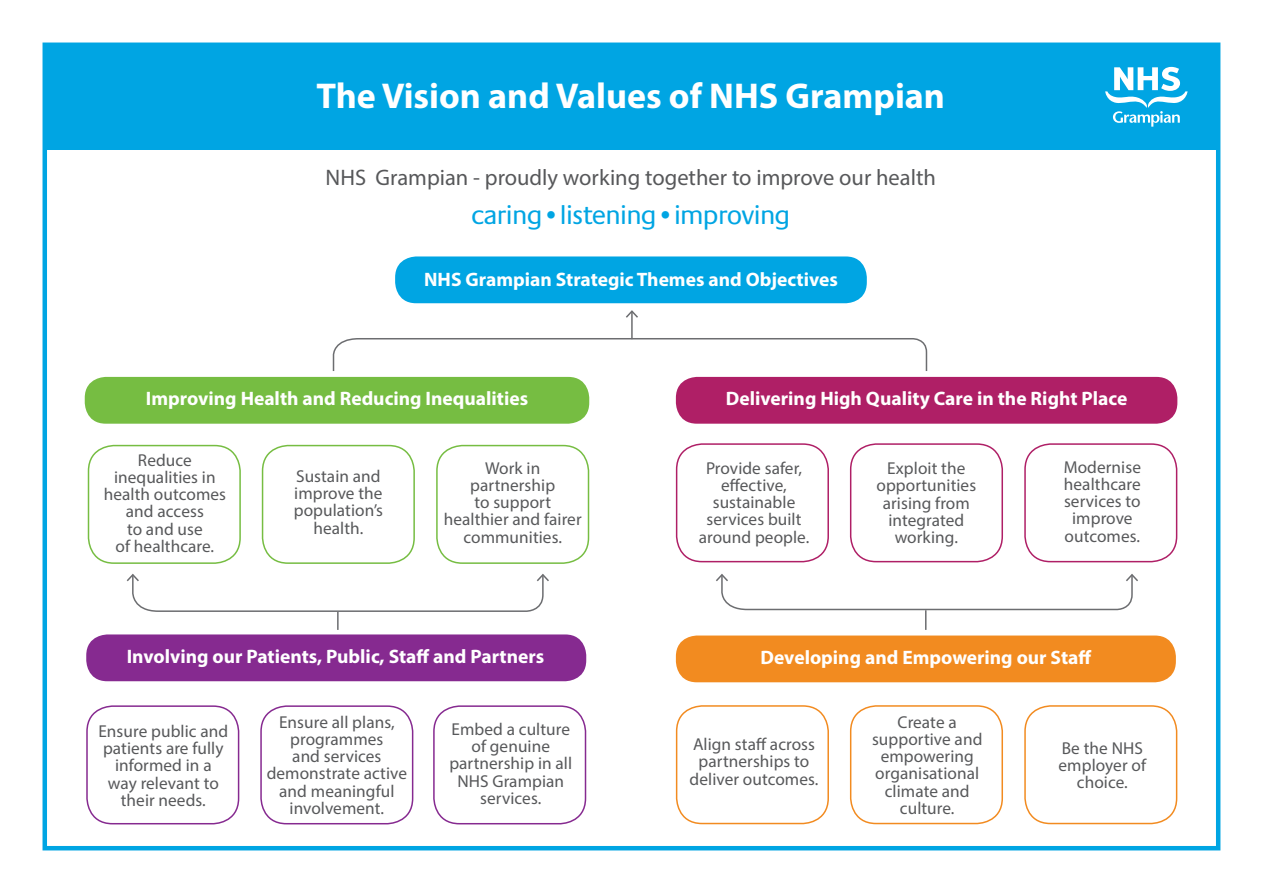
<style>
.page{position:relative;width:1263px;height:893px;background:#fff}
.page>*{position:absolute;margin:0;border:0;box-sizing:border-box;transform-origin:0 0}
.NHSG_Header{font:700 36px "Myriad Pro";color:#fff}
.NHSG_Body_with_space{font:27px "Praxis";color:#00a5e3}
.NHSG_Body_with_space-2{font:22.5px "Myriad Pro";color:#57585a}
.t1{font:700 19.5px "Myriad Pro";color:#fff}
.t2{font:17.25px/17.2px "Myriad Pro";letter-spacing:.005em;color:#57585a;text-align:center}
</style>
<div class="page">
<div style="left:45px;top:45px;width:1173px;height:104px;background:#00a5e3"></div>
<div style="left:43px;top:43px;width:1177px;height:807px;border:4px solid #00a5e3"></div>
<svg style="left:1105px;top:67px;width:82px;height:60px"></svg>
<hr style="left:631px;top:311px;width:2px;height:28px;background:#6c6d70">
<svg style="left:626px;top:310px;width:12px;height:9px"></svg>
<svg style="left:332px;top:337px;width:596px;height:34px"></svg>
<div style="left:676px;top:635px;width:500px;height:47px;background:#f28b20;border-radius:21px"></div>
<div style="left:676px;top:705px;width:153px;height:119px;border:2px solid #f28b20;border-radius:26px"></div>
<div style="left:850px;top:705px;width:153px;height:119px;border:2px solid #f28b20;border-radius:26px"></div>
<div style="left:1024px;top:705px;width:153px;height:119px;border:2px solid #f28b20;border-radius:26px"></div>
<svg style="left:716px;top:574px;width:422px;height:56px"></svg>
<svg style="left:126px;top:573px;width:423px;height:57px"></svg>
<div style="left:395px;top:256px;width:472px;height:47px;background:#00a5e3;border-radius:21px"></div>
<div style="left:85px;top:377px;width:504px;height:47px;background:#76bd42;border-radius:21px"></div>
<div style="left:676px;top:377px;width:501px;height:47px;background:#af1f66;border-radius:21px"></div>
<div style="left:676px;top:443px;width:153px;height:119px;border:2px solid #af1f66;border-radius:26px"></div>
<div style="left:850px;top:443px;width:153px;height:119px;border:2px solid #af1f66;border-radius:26px"></div>
<div style="left:1024px;top:443px;width:153px;height:119px;border:2px solid #af1f66;border-radius:26px"></div>
<div style="left:88px;top:445px;width:153px;height:119px;border:2px solid #76bd42;border-radius:26px"></div>
<div style="left:262px;top:445px;width:153px;height:119px;border:2px solid #76bd42;border-radius:26px"></div>
<div style="left:436px;top:445px;width:153px;height:119px;border:2px solid #76bd42;border-radius:26px"></div>
<div style="left:86px;top:634px;width:500px;height:47px;background:#862a90;border-radius:21px"></div>
<div style="left:86px;top:705px;width:153px;height:119px;border:2px solid #862a90;border-radius:26px"></div>
<div style="left:260px;top:705px;width:153px;height:119px;border:2px solid #862a90;border-radius:26px"></div>
<div style="left:433px;top:705px;width:153px;height:119px;border:2px solid #862a90;border-radius:26px"></div>
<p class="NHSG_Header" style="left:316px;top:73px;width:630px">The Vision and Values of NHS Grampian</p>
<p class="NHSG_Body_with_space-2" style="left:325px;top:164px;width:612px">NHS Grampian - proudly working together to improve our health</p>
<p class="NHSG_Body_with_space" style="left:471px;top:201px;width:320px">caring•listening•improving</p>
<p class="t1" style="left:424px;top:267px;width:415px">NHS Grampian Strategic Themes and Objectives</p>
<p class="t1" style="left:146px;top:386px;width:384px">Improving Health and Reducing Inequalities</p>
<p class="t1" style="left:726px;top:386px;width:403px">Delivering High Quality Care in the Right Place</p>
<p class="t2" style="left:104px;top:451px;width:124px">Reduce inequalities in health outcomes and access</p>
<p class="t2" style="left:127px;top:520px;width:77px">to and use</p>
<p class="t2" style="left:116px;top:537px;width:100px">of healthcare.</p>
<p class="t2" style="left:294px;top:467px;width:91px">Sustain and improve the population’s health.</p>
<p class="t2" style="left:485px;top:459px;width:57px">Work in</p>
<p class="t2" style="left:470px;top:476px;width:86px">partnership</p>
<p class="t2" style="left:474px;top:493px;width:78px">to support</p>
<p class="t2" style="left:444px;top:511px;width:139px">healthier and fairer</p>
<p class="t2" style="left:463px;top:528px;width:100px">communities.</p>
<p class="t1" style="left:127px;top:644px;width:419px">Involving our Patients, Public, Staff and Partners</p>
<p class="t2" style="left:98px;top:722px;width:131px">Ensure public and patients are fully informed in a</p>
<p class="t2" style="left:108px;top:774px;width:113px">way relevant to</p>
<p class="t2" style="left:121px;top:791px;width:87px">their needs.</p>
<p class="t2" style="left:279px;top:713px;width:117px">Ensure all plans, programmes</p>
<p class="t2" style="left:267px;top:747px;width:142px">and services demonstrate active and meaningful involvement.</p>
<p class="t2" style="left:449px;top:720px;width:124px">Embed a culture of genuine partnership in all<br>NHS Grampian services.</p>
<p class="t2" style="left:706px;top:459px;width:98px">Provide safer,</p>
<p class="t2" style="left:721px;top:476px;width:67px">effective,</p>
<p class="t2" style="left:699px;top:493px;width:112px">sustainable services built around people.</p>
<p class="t2" style="left:887px;top:459px;width:80px">Exploit the</p>
<p class="t2" style="left:876px;top:477px;width:101px">opportunities</p>
<p class="t2" style="left:883px;top:494px;width:89px">arising from</p>
<p class="t2" style="left:888px;top:511px;width:77px">integrated working.</p>
<p class="t2" style="left:1064px;top:458px;width:79px;text-align:justify">Modernise healthcare services to</p>
<p class="t2" style="left:1064px;top:510px;width:77px">improve outcomes.</p>
<p class="t1" style="left:760px;top:645px;width:332px">Developing and Empowering our Staff</p>
<p class="t2" style="left:690px;top:735px;width:130px">Align staff across partnerships to deliver outcomes.</p>
<p class="t2" style="left:872px;top:713px;width:112px">Create a supportive and empowering organisational climate and culture.</p>
<p class="t2" style="left:1058px;top:739px;width:89px">Be the NHS employer of choice.</p>
</div>
